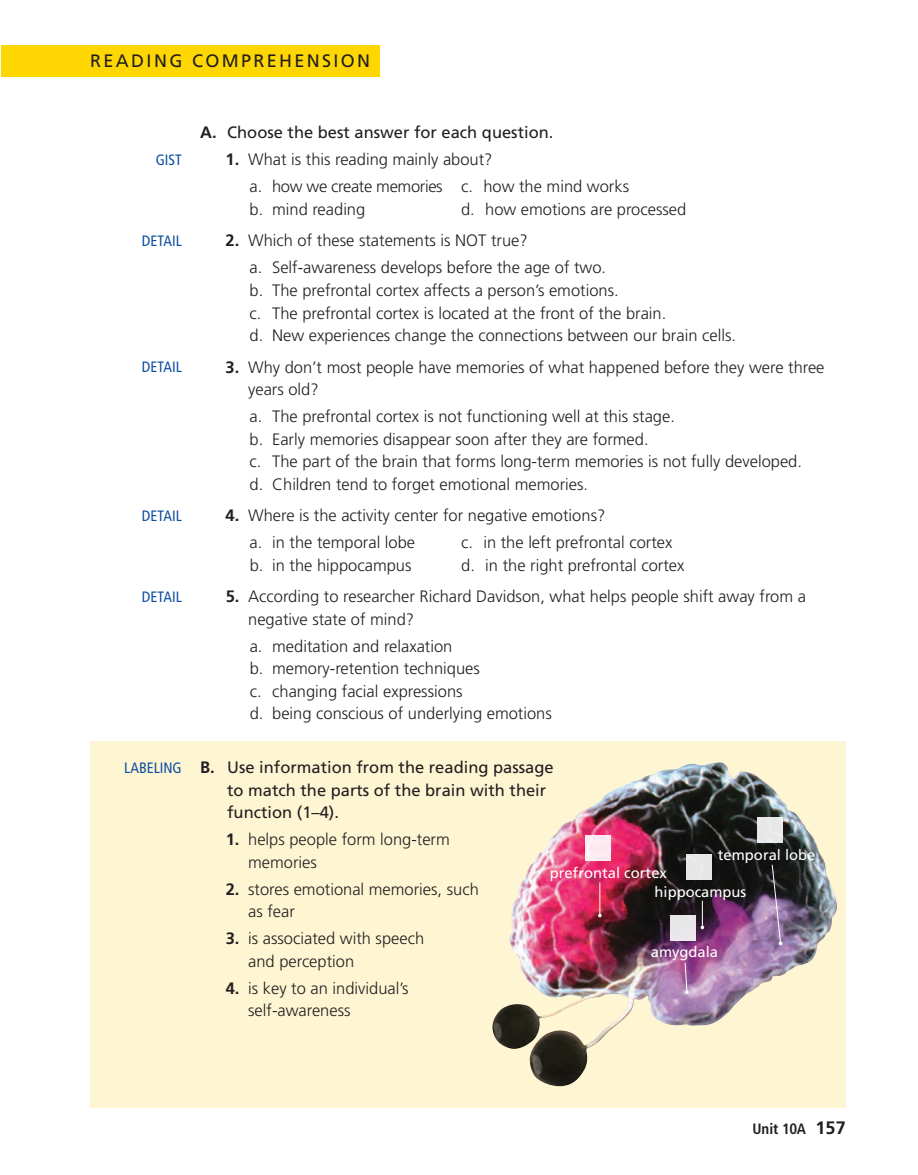
<style>
.page{position:relative;width:918px;height:1175px;background:#fff}
.page>*{position:absolute;margin:0;border:0;box-sizing:border-box;transform-origin:0 0}
.t1{font:18px "Frutiger LT Std";letter-spacing:.13em;color:#231f20}
.t2{font:300 16.5px/22.5px "Frutiger LT Std";color:#231f20}
.t3{font:16.5px/22.5px "Frutiger LT Std";color:#231f20}
.t4{font:condensed 15px "Frutiger LT Std";color:#0d4da1}
.t5{font:700 condensed 15px "Frutiger LT Std";letter-spacing:-.005em;color:#231f20}
.t6{font:14.7px/18.9px "Frutiger LT Std";color:#fff}
.s1{font-weight:700}
.s2{font-stretch:normal;font-size:18px}
</style>
<div class="page">
<div style="left:90px;top:740px;width:756px;height:367px;background:#fef5d3"></div>
<div style="left:1px;top:45px;width:379px;height:31px;background:#fed702"></div>
<img style="left:486px;top:740px;width:360px;height:368px">
<svg style="left:598px;top:913px;width:4px;height:4px"></svg>
<svg style="left:685px;top:962px;width:4px;height:32px"></svg>
<svg style="left:772px;top:864px;width:10px;height:81px"></svg>
<hr style="left:600px;top:882px;width:1px;height:32px;background:#fff">
<svg style="left:701px;top:900px;width:3px;height:29px"></svg>
<div style="left:585px;top:835px;width:25px;height:25px;background:#fdebf1"></div>
<div style="left:758px;top:817px;width:25px;height:26px;background:#e7e7e7"></div>
<div style="left:687px;top:854px;width:25px;height:25px;background:#e6e6e6"></div>
<div style="left:671px;top:915px;width:25px;height:25px;background:#e9e7e9"></div>
<p class="t1" style="left:90px;top:50px;width:281px">READING COMPREHENSION</p>
<p class="t4" style="left:156px;top:151px;width:28px">GIST</p>
<p class="t4" style="left:142px;top:232px;width:41px">DETAIL</p>
<p class="t4" style="left:142px;top:358px;width:41px">DETAIL</p>
<p class="t4" style="left:142px;top:507px;width:41px">DETAIL</p>
<p class="t4" style="left:142px;top:588px;width:41px">DETAIL</p>
<p class="t4" style="left:124px;top:759px;width:59px">LABELING</p>
<p class="t3" style="left:200px;top:121px;width:355px"><span class="s1">A.</span> Choose the best answer for each question.</p>
<p class="t2" style="left:250px;top:146px;width:381px;line-height:27px;text-indent:-24px"><span class="s1">1.</span> What is this reading mainly about?<br>a. how we create memories c. how the mind works</p>
<p class="t2" style="left:250px;top:198px;width:117px">b. mind reading</p>
<p class="t2" style="left:461px;top:198px;width:227px">d. how emotions are processed</p>
<p class="t2" style="left:250px;top:227px;width:358px;line-height:27px;text-indent:-24px"><span class="s1">2.</span> Which of these statements is NOT true?<br>a. Self-awareness develops before the age of two.</p>
<p class="t2" style="left:250px;top:279px;width:488px">b. The prefrontal cortex affects a person’s emotions.<br>c. The prefrontal cortex is located at the front of the brain.<br>d. New experiences change the connections between our brain cells.</p>
<p class="t2" style="left:248px;top:356px;width:578px;text-indent:-23px"><span class="s1">3.</span> Why don’t most people have memories of what happened before they were three years old?</p>
<p class="t2" style="left:250px;top:405px;width:554px">a. The prefrontal cortex is not functioning well at this stage.<br>b. Early memories disappear soon after they are formed.<br>c. The part of the brain that forms long-term memories is not fully developed. d. Children tend to forget emotional memories.</p>
<p class="t2" style="left:250px;top:502px;width:357px;line-height:27px;text-indent:-24px"><span class="s1">4.</span> Where is the activity center for negative emotions? a. in the temporal lobe</p>
<p class="t2" style="left:461px;top:531px;width:213px">c. in the left prefrontal cortex</p>
<p class="t2" style="left:250px;top:554px;width:163px">b. in the hippocampus</p>
<p class="t2" style="left:461px;top:554px;width:225px">d. in the right prefrontal cortex</p>
<p class="t2" style="left:248px;top:585px;width:559px;text-indent:-23px"><span class="s1">5.</span> According to researcher Richard Davidson, what helps people shift away from a negative state of mind?</p>
<p class="t2" style="left:250px;top:635px;width:304px">a. meditation and relaxation<br>b. memory-retention techniques<br>c. changing facial expressions<br>d. being conscious of underlying emotions</p>
<p class="t3" style="left:227px;top:756px;width:328px;text-indent:-27px"><span class="s1">B.</span> Use information from the reading passage to match the parts of the brain with their function (1–4).</p>
<p class="t2" style="left:248px;top:828px;width:203px;text-indent:-23px"><span class="s1">1.</span> helps people form long-term memories</p>
<p class="t2" style="left:248px;top:878px;width:232px;text-indent:-23px"><span class="s1">2.</span> stores emotional memories, such as fear</p>
<p class="t2" style="left:248px;top:927px;width:178px;text-indent:-23px"><span class="s1">3.</span> is associated with speech and perception</p>
<p class="t2" style="left:248px;top:977px;width:162px;text-indent:-23px"><span class="s1">4.</span> is key to an individual’s self-awareness</p>
<p class="t6" style="left:718px;top:845px;width:99px">temporal lobe</p>
<p class="t6" style="left:655px;top:863px;width:93px;text-indent:-105px">prefrontal cortex hippocampus</p>
<p class="t6" style="left:651px;top:942px;width:69px">amygdala</p>
<p class="t5" style="left:752px;top:1120px;width:95px">Unit 10A <span class="s2">157</span></p>
</div>
